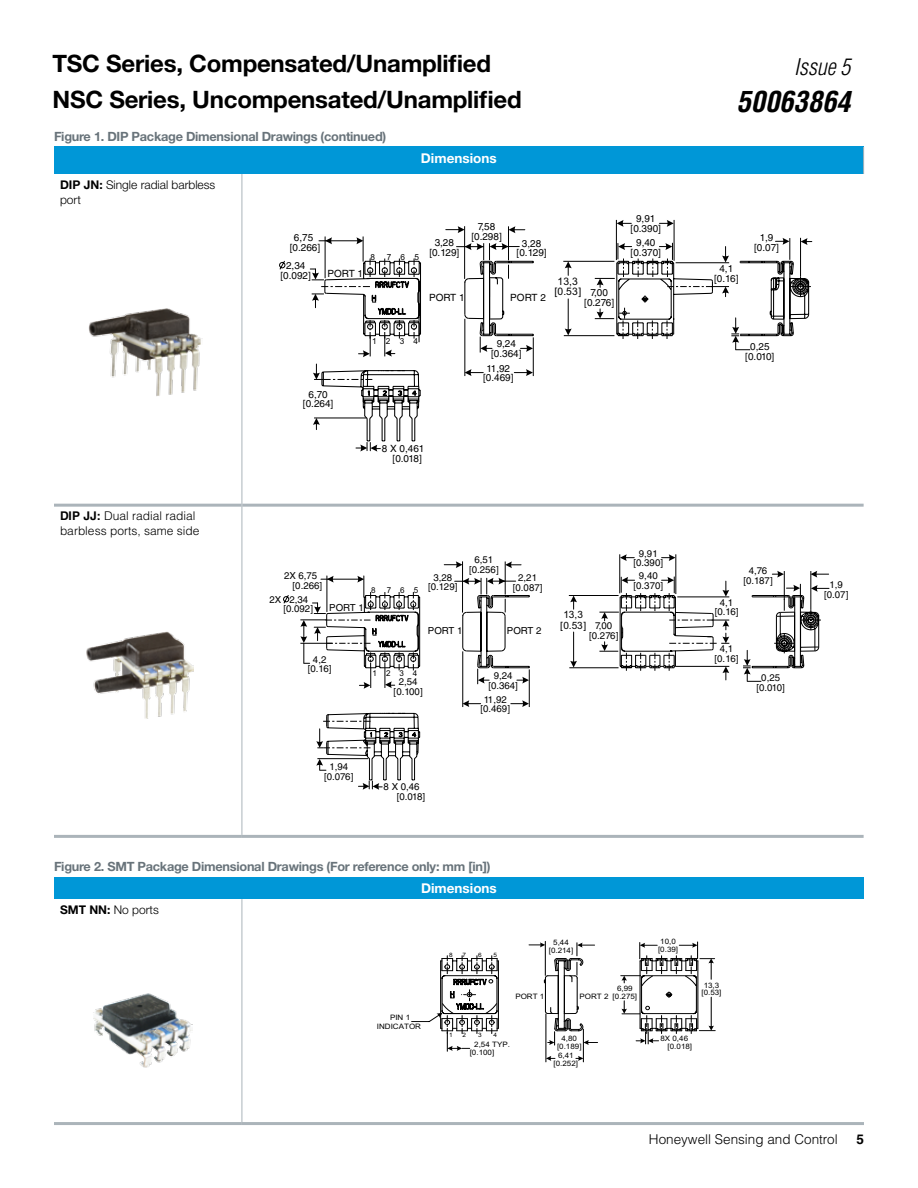
<style>
.page{position:relative;width:918px;height:1188px;background:#fff}
.page>*{position:absolute;margin:0;border:0;box-sizing:border-box;transform-origin:0 0}
.t1{font:italic 700 condensed 28.5px "Helvetica LT Std";color:#000}
.t2{font:700 24px/36px "Helvetica Neue LT Std";letter-spacing:-.01em;color:#000}
.t3{font:italic 300 condensed 22.5px "Helvetica LT Std";color:#000}
.t4{font:300 13.5px "Helvetica LT Std";color:#000}
.t5{font:700 13.5px "Helvetica Neue LT Std";color:#fff}
.t6{font:700 13.5px "Helvetica LT Std";color:#000}
.t7{font:700 12.75px "Helvetica Neue LT Std";letter-spacing:-.02em;color:#68737a}
.t8{font:300 12px/15px "Helvetica LT Std";color:#000}
.t9{font:300 12px/15px "Helvetica Neue LT Std";color:#000}
.t10{font:10.35px/10.4px "Arial";color:#010101;text-align:center}
.t11{font:10.05px/10.1px "Arial";color:#010101;text-align:center}
.t12{font:9.9px/9.9px "Helvetica LT Std";color:#000;text-align:center}
.t13{font:9.6px/9.6px "Helvetica LT Std";color:#000;text-align:center}
.t14{font:8.25px "Arial";color:#010101}
.t15{font:8.1px "Arial";color:#010101}
.t16{font:7.5px/7.5px "Arial";color:#010101;text-align:center;scale:1.08 1}
.t17{font:6px "Arial";color:#010101;scale:1.08 1}
.s1{font-weight:700}
</style>
<div class="page">
<div style="left:54px;top:147px;width:810px;height:27px;background:#0097d7"></div>
<hr style="left:54px;top:504px;width:188px;height:3px;background:#abb4ba">
<hr style="left:242px;top:504px;width:622px;height:3px;background:#abb4ba">
<hr style="left:54px;top:835px;width:188px;height:3px;background:#abb4ba">
<hr style="left:242px;top:835px;width:622px;height:3px;background:#abb4ba">
<svg style="left:863px;top:147px;width:1px;height:27px"></svg>
<hr style="left:242px;top:174px;width:1px;height:331px;background:#abb4ba">
<hr style="left:242px;top:505px;width:1px;height:330px;background:#abb4ba">
<svg style="left:326px;top:756px;width:92px;height:25px"></svg>
<svg style="left:326px;top:713px;width:93px;height:43px"></svg>
<hr style="left:317px;top:758px;width:51px;height:1px;background:#010101">
<svg style="left:323px;top:721px;width:46px;height:1px"></svg>
<svg style="left:369px;top:689px;width:161px;height:49px"></svg>
<svg style="left:380px;top:713px;width:25px;height:1px"></svg>
<svg style="left:358px;top:781px;width:24px;height:9px"></svg>
<svg style="left:463px;top:700px;width:18px;height:7px"></svg>
<svg style="left:316px;top:729px;width:55px;height:20px"></svg>
<svg style="left:316px;top:759px;width:10px;height:12px"></svg>
<svg style="left:511px;top:700px;width:18px;height:7px"></svg>
<svg style="left:283px;top:595px;width:7px;height:9px"></svg>
<svg style="left:300px;top:554px;width:529px;height:135px"></svg>
<svg style="left:279px;top:260px;width:7px;height:10px"></svg>
<hr style="left:465px;top:319px;width:1px;height:57px;background:#010101">
<hr style="left:533px;top:337px;width:1px;height:39px;background:#010101">
<svg style="left:465px;top:369px;width:18px;height:7px"></svg>
<svg style="left:514px;top:369px;width:19px;height:7px"></svg>
<svg style="left:313px;top:364px;width:108px;height:88px"></svg>
<svg style="left:310px;top:220px;width:502px;height:137px"></svg>
<div style="left:54px;top:877px;width:810px;height:22px;background:#0097d7"></div>
<hr style="left:54px;top:1122px;width:188px;height:3px;background:#abb4ba">
<hr style="left:242px;top:1122px;width:622px;height:3px;background:#abb4ba">
<hr style="left:242px;top:899px;width:1px;height:223px;background:#abb4ba">
<hr style="left:545px;top:941px;width:1px;height:34px;background:#010101">
<hr style="left:583px;top:1029px;width:1px;height:33px;background:#010101">
<hr style="left:546px;top:1014px;width:1px;height:48px;background:#010101">
<svg style="left:411px;top:942px;width:304px;height:119px"></svg>
<img style="left:88px;top:308px;width:114px;height:88px">
<img style="left:86px;top:631px;width:107px;height:88px">
<img style="left:93px;top:993px;width:99px;height:75px">
<h2 class="t2" style="left:52px;top:45px;width:471px">TSC Series, Compensated/Unamplified<br>NSC Series, Uncompensated/Unamplified</h2>
<h3 class="t3" style="left:794px;top:52px;width:58px">Issue 5</h3>
<h1 class="t1" style="left:736px;top:84px;width:115px">50063864</h1>
<h3 class="t7" style="left:54px;top:128px;width:334px">Figure 1. DIP Package Dimensional Drawings (continued)</h3>
<p class="t9" style="left:60px;top:176px;width:157px"><span class="s1">DIP JN:</span> Single radial barbless port</p>
<h3 class="t5" style="left:421px;top:149px;width:77px">Dimensions</h3>
<p class="t12" style="left:290px;top:232px;width:32px">6,75 [0.266]</p>
<p class="t12" style="left:281px;top:260px;width:32px">2,34 [0.092]</p>
<p class="t12" style="left:328px;top:269px;width:37px">PORT 1</p>
<p class="t14" style="left:371px;top:252px;width:6px">8</p>
<p class="t14" style="left:387px;top:252px;width:34px">7 6 5</p>
<p class="t12" style="left:471px;top:221px;width:32px">7,58 [0.298]</p>
<p class="t12" style="left:429px;top:238px;width:32px">3,28 [0.129]</p>
<p class="t12" style="left:517px;top:238px;width:32px">3,28 [0.129]</p>
<p class="t12" style="left:429px;top:292px;width:37px">PORT 1</p>
<p class="t12" style="left:510px;top:293px;width:37px">PORT 2</p>
<p class="t10" style="left:554px;top:276px;width:28px">13,3 [0.53]</p>
<p class="t12" style="left:584px;top:288px;width:32px">7,00 [0.276]</p>
<p class="t12" style="left:303px;top:389px;width:32px">6,70 [0.264]</p>
<p class="t14" style="left:372px;top:336px;width:48px">1 2 3 4</p>
<p class="t12" style="left:491px;top:339px;width:32px">9,24 [0.364]</p>
<p class="t12" style="left:483px;top:363px;width:32px">11,92 [0.469]</p>
<p class="t12" style="left:382px;top:444px;width:44px;text-align:right">8 X 0,461 [0.018]</p>
<p class="t12" style="left:631px;top:214px;width:32px">9,91 [0.390]</p>
<p class="t12" style="left:631px;top:237px;width:32px">9,40 [0.370]</p>
<p class="t8" style="left:60px;top:508px;width:141px"><span class="s1">DIP JJ:</span> Dual radial radial barbless ports, same side</p>
<p class="t13" style="left:293px;top:571px;width:31px;text-align:left;text-indent:-9px">2X 6,75 [0.266]</p>
<p class="t13" style="left:283px;top:595px;width:31px;text-align:left;text-indent:-14px">2X 2,34 [0.092]</p>
<p class="t13" style="left:329px;top:603px;width:36px">PORT 1</p>
<p class="t13" style="left:308px;top:654px;width:25px">4,2 [0.16]</p>
<p class="t15" style="left:371px;top:585px;width:6px">8</p>
<p class="t15" style="left:387px;top:585px;width:33px">7 6 5</p>
<p class="t13" style="left:469px;top:555px;width:31px">6,51 [0.256]</p>
<p class="t13" style="left:428px;top:573px;width:31px">3,28 [0.129]</p>
<p class="t13" style="left:513px;top:573px;width:31px">2,21 [0.087]</p>
<p class="t13" style="left:428px;top:626px;width:36px">PORT 1</p>
<p class="t13" style="left:507px;top:626px;width:36px">PORT 2</p>
<p class="t15" style="left:373px;top:668px;width:46px">1 2 3 4</p>
<p class="t13" style="left:394px;top:677px;width:31px">2,54 [0.100]</p>
<p class="t13" style="left:488px;top:671px;width:31px">9,24 [0.364]</p>
<p class="t13" style="left:480px;top:694px;width:31px">11,92 [0.469]</p>
<p class="t11" style="left:560px;top:610px;width:28px">13,3 [0.53]</p>
<p class="t13" style="left:589px;top:621px;width:31px">7,00 [0.276]</p>
<p class="t13" style="left:634px;top:549px;width:31px">9,91 [0.390]</p>
<p class="t13" style="left:634px;top:571px;width:31px">9,40 [0.370]</p>
<p class="t13" style="left:324px;top:762px;width:31px">1,94 [0.076]</p>
<p class="t13" style="left:397px;top:782px;width:30px;text-align:left;text-indent:-13px">8 X 0,46 [0.018]</p>
<p class="t12" style="left:714px;top:263px;width:26px">4,1 [0.16]</p>
<p class="t12" style="left:754px;top:232px;width:26px">1,9 [0.07]</p>
<p class="t12" style="left:745px;top:341px;width:31px">0,25 [0.010]</p>
<p class="t13" style="left:744px;top:566px;width:31px">4,76 [0.187]</p>
<p class="t13" style="left:715px;top:597px;width:25px">4,1 [0.16]</p>
<p class="t13" style="left:715px;top:644px;width:25px">4,1 [0.16]</p>
<p class="t13" style="left:757px;top:673px;width:30px">0,25 [0.010]</p>
<h3 class="t7" style="left:54px;top:859px;width:438px">Figure 2. SMT Package Dimensional Drawings (For reference only: mm [in])</h3>
<h3 class="t5" style="left:421px;top:880px;width:77px">Dimensions</h3>
<p class="t9" style="left:60px;top:902px;width:100px"><span class="s1">SMT NN:</span> No ports</p>
<p class="t16" style="left:377px;top:1013px;width:42px;line-height:9px">PIN 1<br>INDICATOR</p>
<p class="t17" style="left:449px;top:951px;width:5px">8</p>
<p class="t17" style="left:463px;top:951px;width:5px">7</p>
<p class="t17" style="left:478px;top:951px;width:5px">6</p>
<p class="t17" style="left:493px;top:951px;width:5px">5</p>
<p class="t16" style="left:549px;top:939px;width:24px">5,44 [0.214]</p>
<p class="t16" style="left:613px;top:985px;width:24px">6,99 [0.275]</p>
<p class="t16" style="left:515px;top:992px;width:28px">PORT 1</p>
<p class="t16" style="left:580px;top:993px;width:28px">PORT 2</p>
<p class="t16" style="left:658px;top:938px;width:20px;text-align:left">10,0 [0.39]</p>
<p class="t17" style="left:449px;top:1031px;width:5px">1</p>
<p class="t17" style="left:463px;top:1031px;width:5px">2</p>
<p class="t17" style="left:478px;top:1031px;width:5px">3</p>
<p class="t17" style="left:493px;top:1031px;width:5px">4</p>
<p class="t16" style="left:470px;top:1041px;width:39px;text-align:left;text-indent:4px">2,54 TYP. [0.100]</p>
<p class="t16" style="left:557px;top:1035px;width:24px">4,80 [0.189]</p>
<p class="t16" style="left:668px;top:1035px;width:24px;text-align:left;text-indent:-7px">8X 0,46 [0.018]</p>
<p class="t16" style="left:554px;top:1052px;width:24px">6,41 [0.252]</p>
<p class="t16" style="left:701px;top:981px;width:20px;text-align:left">13,3 [0.53]</p>
<p class="t13" style="left:824px;top:580px;width:26px">1,9 [0.07]</p>
<h3 class="t4" style="left:649px;top:1130px;width:190px">Honeywell Sensing and Control</h3>
<h3 class="t6" style="left:856px;top:1131px;width:9px">5</h3>
</div>
